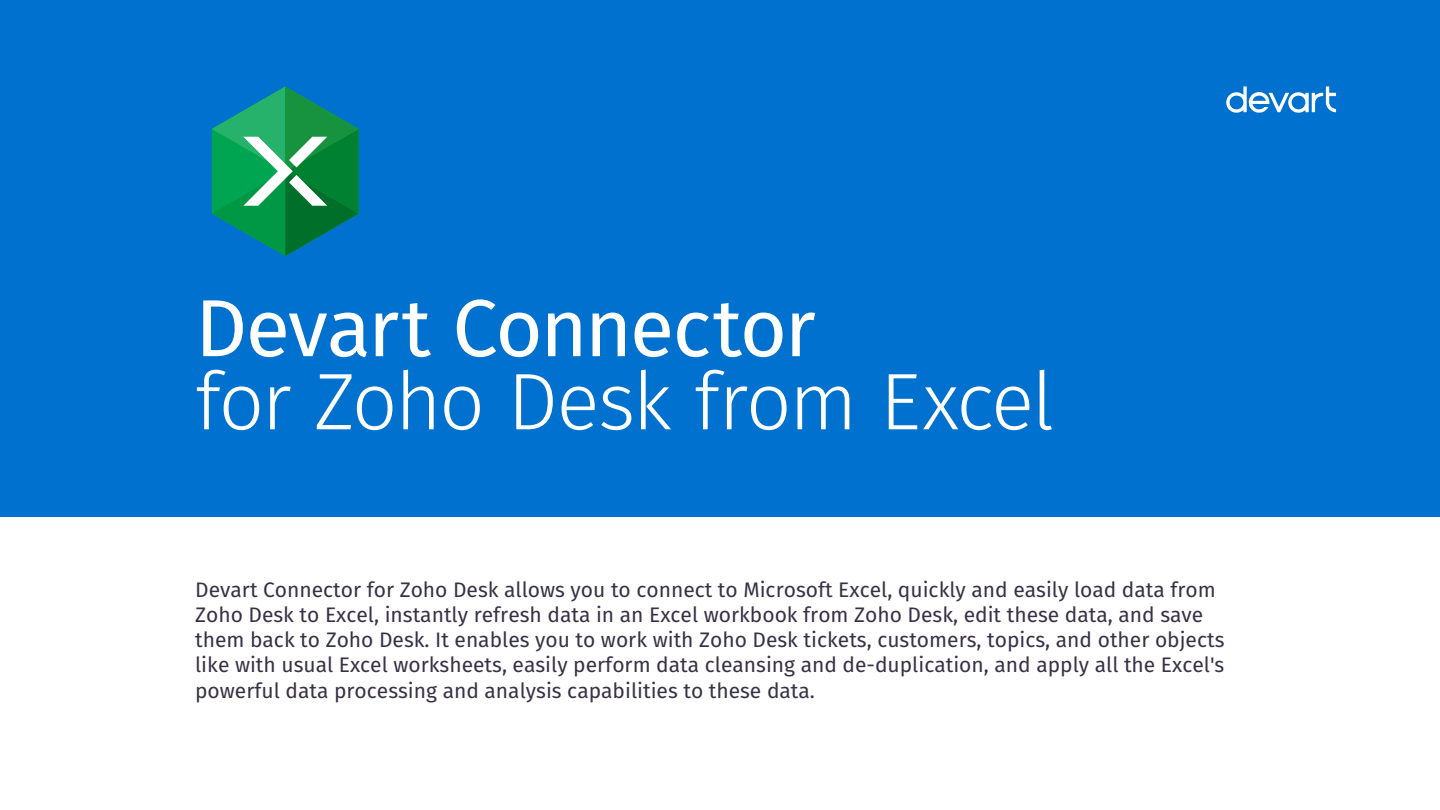
<style>
.page{position:relative;width:1440px;height:810px;background:#fff}
.page>*{position:absolute;margin:0;border:0;box-sizing:border-box;transform-origin:0 0}
.t1{font:80.93px "Fira Sans";letter-spacing:-.025em;color:#fff}
.t2{font:300 80.25px "Fira Sans";letter-spacing:-.03em;color:#fff}
.t3{font:21px/25.2px "Fira Sans";color:#393145}
</style>
<div class="page">
<div style="left:0;top:0;width:1440px;height:517px;background:#0071ce"></div>
<svg style="left:1226px;top:86px;width:110px;height:27px"></svg>
<svg style="left:212px;top:86px;width:147px;height:170px"></svg>
<h1 class="t1" style="left:195px;top:267px;width:622px">Devart Connector</h1>
<h2 class="t2" style="left:195px;top:344px;width:861px">for Zoho Desk from Excel</h2>
<p class="t3" style="left:195px;top:576px;width:1031px">Devart Connector for Zoho Desk allows you to connect to Microsoft Excel, quickly and easily load data from Zoho Desk to Excel, instantly refresh data in an Excel workbook from Zoho Desk, edit these data, and save them back to Zoho Desk. It enables you to work with Zoho Desk tickets, customers, topics, and other objects like with usual Excel worksheets, easily perform data cleansing and de-duplication, and apply all the Excel's powerful data processing and analysis capabilities to these data.</p>
</div>
